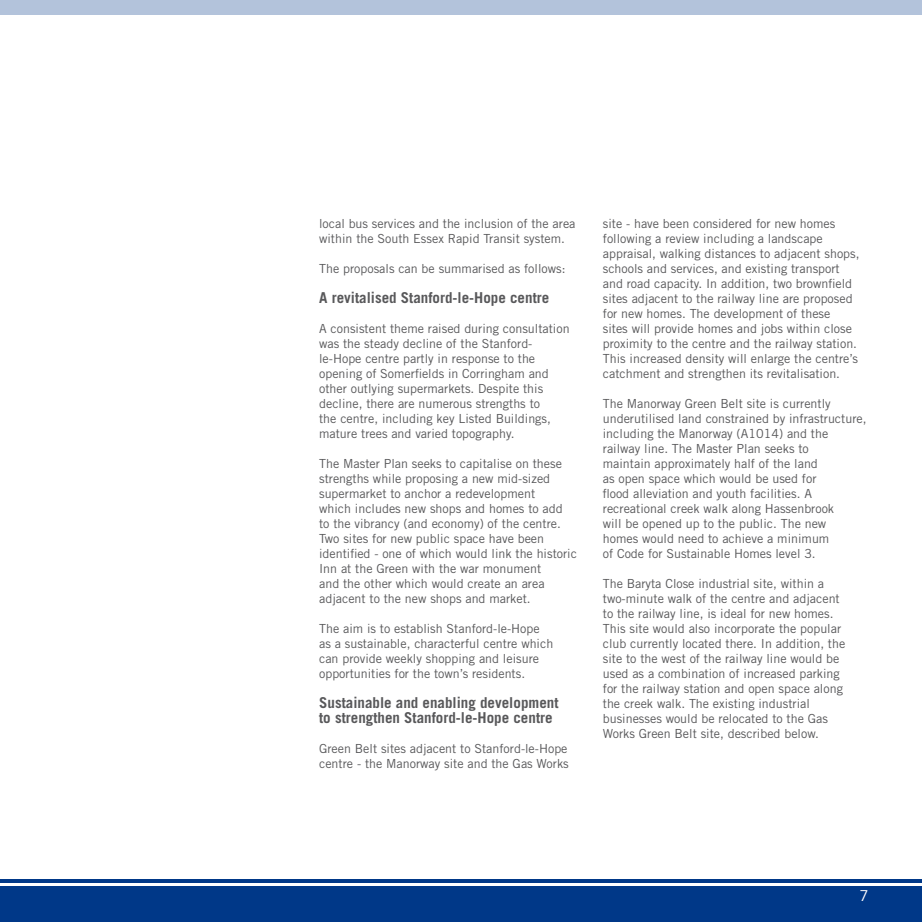
<style>
.page{position:relative;width:922px;height:922px;background:#fff}
.page>*{position:absolute;margin:0;border:0;box-sizing:border-box;transform-origin:0 0}
.t1{font:700 15px/15px "Trade Gothic LT Std";color:#58585a}
.t2{font:15px "Trade Gothic LT Std";color:#fff}
.t3{font:12.5px/15px "Trade Gothic LT Std";color:#58585a}
</style>
<div class="page">
<div style="left:0;top:0;width:921px;height:14px;background:#b3c3db"></div>
<div style="left:0;top:886px;width:921px;height:35px;background:#003888"></div>
<hr style="left:0;top:879px;width:921px;height:3px;background:#003888">
<p class="t3" style="left:319px;top:215px;width:258px">local bus services and the inclusion of the area within the South Essex Rapid Transit system.</p>
<p class="t3" style="left:319px;top:260px;width:248px">The proposals can be summarised as follows:</p>
<p class="t1" style="left:319px;top:289px;width:232px">A revitalised Stanford-le-Hope centre</p>
<p class="t3" style="left:319px;top:320px;width:252px">A consistent theme raised during consultation was the steady decline of the Stanford&shy;le-Hope centre partly in response to the opening of Somerfields in Corringham and other outlying supermarkets. Despite this decline, there are numerous strengths to<br>the centre, including key Listed Buildings, mature trees and varied topography.</p>
<p class="t3" style="left:319px;top:455px;width:259px">The Master Plan seeks to capitalise on these strengths while proposing a new mid-sized supermarket to anchor a redevelopment<br>which includes new shops and homes to add<br>to the vibrancy (and economy) of the centre.<br>Two sites for new public space have been identified - one of which would link the historic Inn at the Green with the war monument<br>and the other which would create an area adjacent to the new shops and market.</p>
<p class="t3" style="left:319px;top:620px;width:236px">The aim is to establish Stanford-le-Hope as a sustainable, characterful centre which can provide weekly shopping and leisure opportunities for the town’s residents.</p>
<p class="t1" style="left:319px;top:694px;width:241px">Sustainable and enabling development to strengthen Stanford-le-Hope centre</p>
<p class="t3" style="left:319px;top:740px;width:251px">Green Belt sites adjacent to Stanford-le-Hope centre - the Manorway site and the Gas Works</p>
<p class="t3" style="left:602px;top:215px;width:258px">site - have been considered for new homes following a review including a landscape appraisal, walking distances to adjacent shops, schools and services, and existing transport and road capacity. In addition, two brownfield sites adjacent to the railway line are proposed for new homes. The development of these<br>sites will provide homes and jobs within close proximity to the centre and the railway station.<br>This increased density will enlarge the centre’s catchment and strengthen its revitalisation.</p>
<p class="t3" style="left:602px;top:395px;width:265px">The Manorway Green Belt site is currently underutilised land constrained by infrastructure, including the Manorway (A1014) and the railway line. The Master Plan seeks to<br>maintain approximately half of the land<br>as open space which would be used for<br>flood alleviation and youth facilities. A recreational creek walk along Hassenbrook<br>will be opened up to the public. The new<br>homes would need to achieve a minimum<br>of Code for Sustainable Homes level 3.</p>
<p class="t3" style="left:602px;top:575px;width:244px">The Baryta Close industrial site, within a two-minute walk of the centre and adjacent to the railway line, is ideal for new homes.<br>This site would also incorporate the popular club currently located there. In addition, the site to the west of the railway line would be used as a combination of increased parking for the railway station and open space along the creek walk. The existing industrial businesses would be relocated to the Gas Works Green Belt site, described below.</p>
<p class="t2" style="left:859px;top:886px;width:11px">7</p>
</div>
